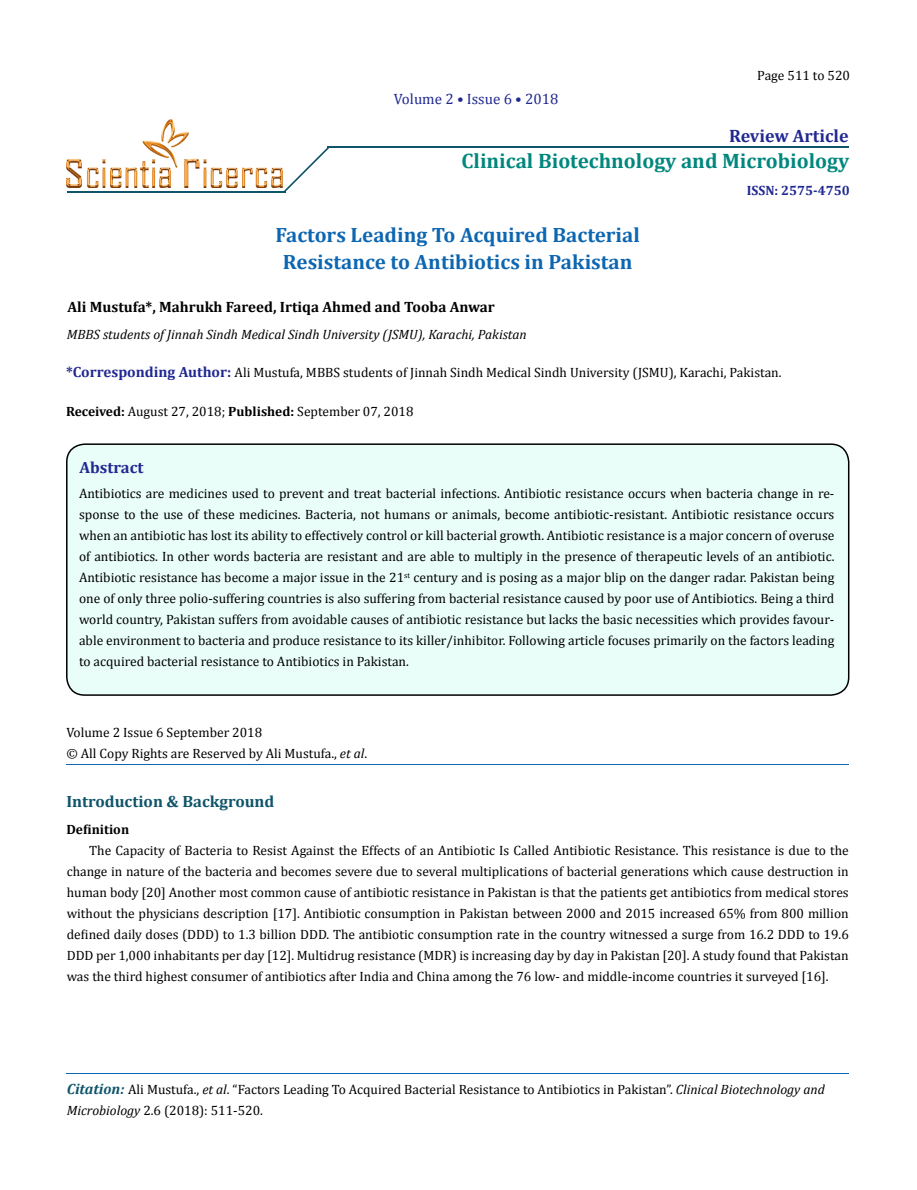
<style>
.page{position:relative;width:917px;height:1190px;background:#fff}
.page>*{position:absolute;margin:0;border:0;box-sizing:border-box;transform-origin:0 0}
.t1{font:700 21px "Cambria";color:#00877d}
.t2{font:700 20.85px/27px "Cambria";color:#0d66b1;text-align:center}
.t3{font:700 18px "Cambria";color:#202891}
.t4{font:700 16.35px "Cambria";color:#0e546a}
.t5{font:700 16.35px "Cambria";color:#202891}
.t6{font:700 15px "Cambria";color:#000}
.t7{font:15px "Cambria";color:#202891}
.t8{font:13.5px/21px "Cambria";color:#000;text-align:justify}
.t9{font:italic 13.5px "Cambria";color:#000}
.t10{font:700 13.5px "Cambria";color:#202891}
.t11{font:700 13.5px "Cambria";color:#000}
.s1{font-weight:700;font-size:14.85px;color:#202891}
.s2{font-weight:700}
.s3{font-style:italic}
.s4{font-weight:700;font-style:italic;font-size:14.85px;color:#0e546a}
</style>
<div class="page">
<div style="left:67px;top:444px;width:781px;height:251px;background:#e9fdf9;border-radius:18px"></div>
<div style="left:66px;top:443px;width:783px;height:253px;border:2px solid #000;border-radius:18px"></div>
<hr style="left:327px;top:146px;width:521px;height:2px;background:#0e546a">
<hr style="left:67px;top:191px;width:218px;height:2px;background:#0e546a">
<svg style="left:284px;top:148px;width:45px;height:45px"></svg>
<hr style="left:67px;top:1073px;width:781px;height:1px;background:#0d66b1">
<hr style="left:67px;top:764px;width:781px;height:1px;background:#0d66b1">
<img style="left:67px;top:119px;width:216px;height:69px">
<p class="t7" style="left:394px;top:90px;width:166px">Volume 2 • Issue 6 • 2018</p>
<p class="t8" style="left:757px;top:64px;width:94px">Page 511 to 520</p>
<h3 class="t3" style="left:729px;top:124px;width:121px">Review Article</h3>
<h1 class="t1" style="left:461px;top:148px;width:389px">Clinical Biotechnology and Microbiology</h1>
<p class="t10" style="left:746px;top:182px;width:104px">ISSN: 2575-4750</p>
<h2 class="t2" style="left:275px;top:221px;width:366px">Factors Leading To Acquired Bacterial<br>Resistance to Antibiotics in Pakistan</h2>
<p class="t6" style="left:68px;top:297px;width:429px">Ali Mustufa*, Mahrukh Fareed, Irtiqa Ahmed and Tooba Anwar</p>
<p class="t9" style="left:67px;top:327px;width:461px">MBBS students of Jinnah Sindh Medical Sindh University (JSMU), Karachi, Pakistan</p>
<p class="t8" style="left:66px;top:362px;width:717px"><span class="s1">*Corresponding Author:</span> Ali Mustufa, MBBS students of Jinnah Sindh Medical Sindh University (JSMU), Karachi, Pakistan.</p>
<p class="t8" style="left:66px;top:401px;width:349px"><span class="s2">Received:</span> August 27, 2018; <span class="s2">Published:</span> September 07, 2018</p>
<p class="t5" style="left:80px;top:457px;width:65px">Abstract</p>
<p class="t8" style="left:79px;top:483px;width:757px">Antibiotics are medicines used to prevent and treat bacterial infections. Antibiotic resistance occurs when bacteria change in re&shy;sponse to the use of these medicines. Bacteria, not humans or animals, become antibiotic-resistant. Antibiotic resistance occurs when an antibiotic has lost its ability to effectively control or kill bacterial growth. Antibiotic resistance is a major concern of overuse of antibiotics. In other words bacteria are resistant and are able to multiply in the presence of therapeutic levels of an antibiotic.<br>Antibiotic resistance has become a major issue in the 21<sup>st</sup> century and is posing as a major blip on the danger radar. Pakistan being one of only three polio-suffering countries is also suffering from bacterial resistance caused by poor use of Antibiotics. Being a third world country, Pakistan suffers from avoidable causes of antibiotic resistance but lacks the basic necessities which provides favour&shy;able environment to bacteria and produce resistance to its killer/inhibitor. Following article focuses primarily on the factors leading to acquired bacterial resistance to Antibiotics in Pakistan.</p>
<p class="t8" style="left:66px;top:722px;width:302px">Volume 2 Issue 6 September 2018<br>© All Copy Rights are Reserved by Ali Mustufa., <span class="s3">et al</span>.</p>
<p class="t4" style="left:66px;top:792px;width:209px">Introduction &amp; Background</p>
<p class="t11" style="left:66px;top:821px;width:64px">Definition</p>
<p class="t8" style="left:67px;top:839px;width:783px;text-indent:23px">The Capacity of Bacteria to Resist Against the Effects of an Antibiotic Is Called Antibiotic Resistance. This resistance is due to the change in nature of the bacteria and becomes severe due to several multiplications of bacterial generations which cause destruction in human body [20] Another most common cause of antibiotic resistance in Pakistan is that the patients get antibiotics from medical stores without the physicians description [17]. Antibiotic consumption in Pakistan between 2000 and 2015 increased 65% from 800 million defined daily doses (DDD) to 1.3 billion DDD. The antibiotic consumption rate in the country witnessed a surge from 16.2 DDD to 19.6<br>DDD per 1,000 inhabitants per day [12]. Multidrug resistance (MDR) is increasing day by day in Pakistan [20]. A study found that Pakistan was the third highest consumer of antibiotics after India and China among the 76 low- and middle-income countries it surveyed [16].</p>
<p class="t8" style="left:67px;top:1078px;width:759px"><span class="s4">Citation:</span> Ali Mustufa., <span class="s3">et al</span>. “Factors Leading To Acquired Bacterial Resistance to Antibiotics in Pakistan”. <span class="s3">Clinical Biotechnology and<br>Microbiology</span> 2.6 (2018): 511-520.</p>
</div>
